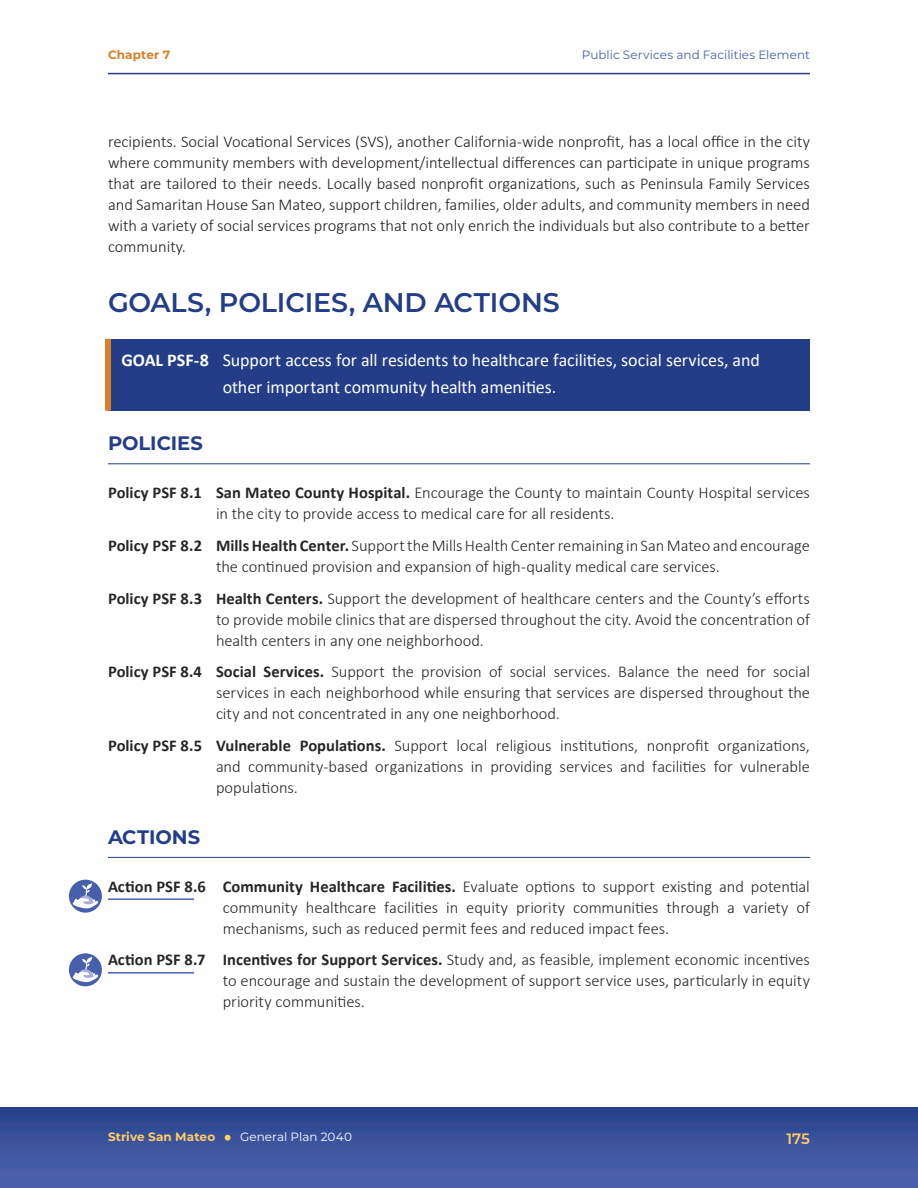
<style>
.page{position:relative;width:918px;height:1188px;background:#fff}
.page>*{position:absolute;margin:0;border:0;box-sizing:border-box;transform-origin:0 0}
.Heading_2{font:600 27px "Montserrat";letter-spacing:-.005em;color:#233d88}
.GOALS_POLICIES_ACTION{font:700 19.5px "Montserrat";color:#233d88}
.t1{font:18px/27px "Calibri";letter-spacing:-.005em;color:#fff}
.t2{font:300 16.5px/21px "Calibri";letter-spacing:-.005em;color:#262626;text-align:justify}
.t3{font:300 16.5px/21px "Calibri";color:#231f20;text-align:justify}
.t4{font:600 15px "Montserrat";color:#fc6}
.t5{font:12px "Montserrat";letter-spacing:.005em;color:#4860ac}
.t6{font:12px "Montserrat";letter-spacing:.005em;color:#fff}
.t7{font:700 12px "Montserrat";letter-spacing:.01em;color:#fc6}
.t8{font:700 12px "Montserrat";letter-spacing:.005em;color:#d87f27}
.s1{font-weight:700}
</style>
<div class="page">
<div style="left:0;top:1107px;width:918px;height:81px;background:linear-gradient(to bottom,#28438c,#4e65b0)"></div>
<svg style="left:225px;top:1135px;width:6px;height:6px"></svg>
<hr style="left:108px;top:73px;width:702px;height:1px;background:#233d88">
<div style="left:108px;top:339px;width:702px;height:72px;background:#233d88"></div>
<div style="left:105px;top:339px;width:6px;height:72px;background:#d87f27"></div>
<hr style="left:108px;top:463px;width:702px;height:1px;background:#233d88">
<hr style="left:108px;top:857px;width:702px;height:1px;background:#233d88">
<div style="left:69px;top:880px;width:33px;height:33px;background:#4860ac;border-radius:50%"></div>
<svg style="left:73px;top:883px;width:25px;height:25px"></svg>
<hr style="left:108px;top:898px;width:86px;height:2px;background:#4860ac">
<div style="left:69px;top:953px;width:33px;height:33px;background:#4860ac;border-radius:50%"></div>
<svg style="left:73px;top:957px;width:25px;height:25px"></svg>
<hr style="left:108px;top:972px;width:86px;height:2px;background:#4860ac">
<p class="t8" style="left:108px;top:46px;width:64px">Chapter 7</p>
<p class="t5" style="left:582px;top:47px;width:230px">Public Services and Facilities Element</p>
<p class="t3" style="left:108px;top:131px;width:704px">recipients. Social Vocational Services (SVS), another California-wide nonprofit, has a local office in the city where community members with development/intellectual differences can participate in unique programs that are tailored to their needs. Locally based nonprofit organizations, such as Peninsula Family Services and Samaritan House San Mateo, support children, families, older adults, and community members in need with a variety of social services programs that not only enrich the individuals but also contribute to a better community.</p>
<p class="Heading_2" style="left:108px;top:283px;width:453px">GOALS, POLICIES, AND ACTIONS</p>
<p class="t1" style="left:223px;top:346px;width:539px;text-indent:-101px"><span class="s1">GOAL PSF-8</span> Support access for all residents to healthcare facilities, social services, and other important community health amenities.</p>
<p class="GOALS_POLICIES_ACTION" style="left:108px;top:429px;width:96px">POLICIES</p>
<p class="t2" style="left:216px;top:482px;width:596px;text-indent:-108px"><span class="s1">Policy PSF 8.1 San Mateo County Hospital.</span> Encourage the County to maintain County Hospital services in the city to provide access to medical care for all residents.</p>
<p class="t2" style="left:216px;top:535px;width:596px;text-indent:-108px"><span class="s1">Policy PSF 8.2 Mills Health Center.</span> Support the Mills Health Center remaining in San Mateo and encourage the continued provision and expansion of high-quality medical care services.</p>
<p class="t2" style="left:216px;top:587px;width:595px;text-indent:-108px"><span class="s1">Policy PSF 8.3 Health Centers.</span> Support the development of healthcare centers and the County’s efforts to provide mobile clinics that are dispersed throughout the city. Avoid the concentration of health centers in any one neighborhood.</p>
<p class="t2" style="left:216px;top:661px;width:596px;text-indent:-108px"><span class="s1">Policy PSF 8.4 Social Services.</span> Support the provision of social services. Balance the need for social services in each neighborhood while ensuring that services are dispersed throughout the city and not concentrated in any one neighborhood.</p>
<p class="t2" style="left:216px;top:735px;width:595px;text-indent:-108px"><span class="s1">Policy PSF 8.5 Vulnerable Populations.</span> Support local religious institutions, nonprofit organizations, and community-based organizations in providing services and facilities for vulnerable populations.</p>
<p class="GOALS_POLICIES_ACTION" style="left:108px;top:823px;width:94px">ACTIONS</p>
<p class="t2" style="left:223px;top:875px;width:589px;text-indent:-115px"><span class="s1">Action PSF 8.6 Community Healthcare Facilities.</span> Evaluate options to support existing and potential community healthcare facilities in equity priority communities through a variety of mechanisms, such as reduced permit fees and reduced impact fees.</p>
<p class="t2" style="left:223px;top:949px;width:589px;text-indent:-115px"><span class="s1">Action PSF 8.7 Incentives for Support Services.</span> Study and, as feasible, implement economic incentives to encourage and sustain the development of support service uses, particularly in equity priority communities.</p>
<p class="t7" style="left:108px;top:1128px;width:109px">Strive San Mateo</p>
<p class="t6" style="left:240px;top:1128px;width:113px">General Plan 2040</p>
<p class="t4" style="left:786px;top:1128px;width:25px">175</p>
</div>
